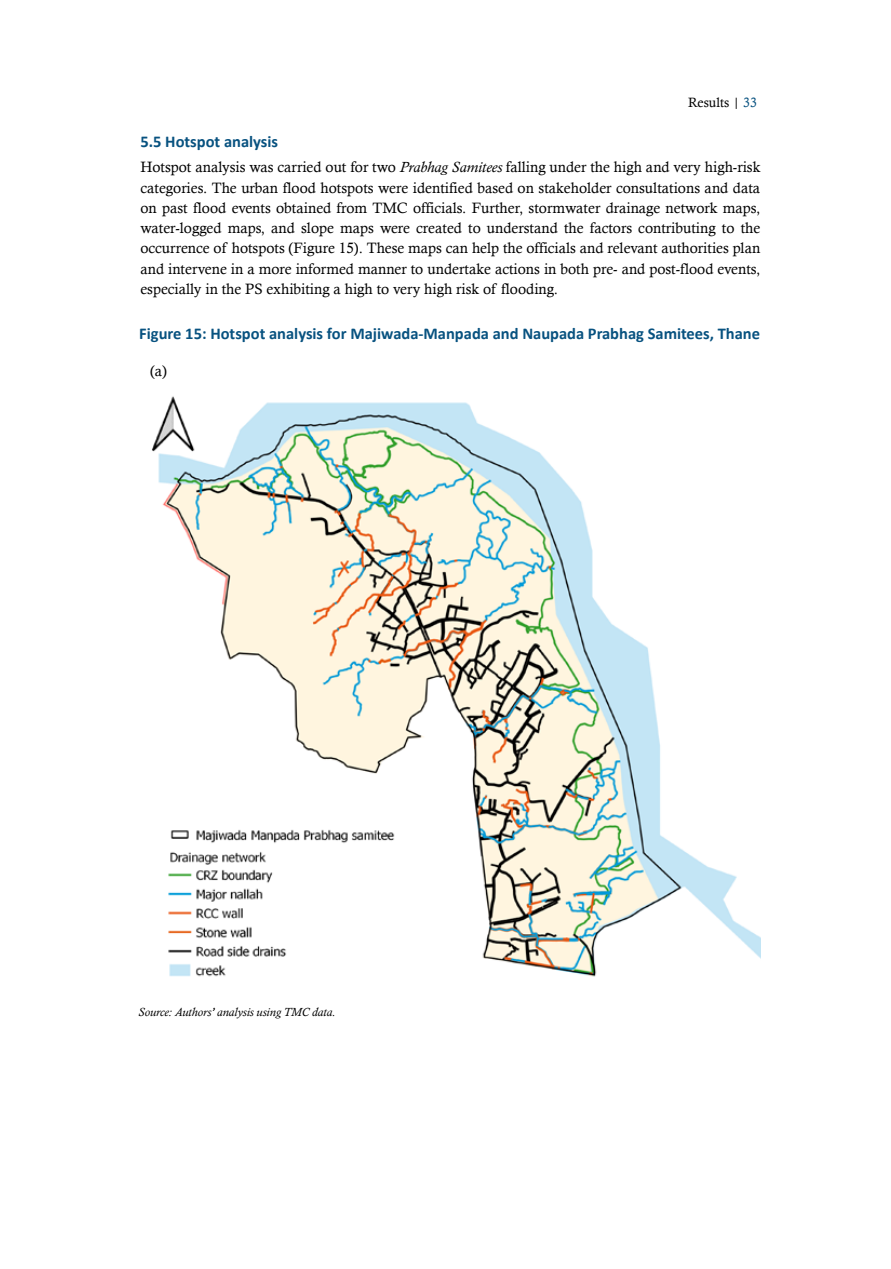
<style>
.page{position:relative;width:891px;height:1269px;background:#fff}
.page>*{position:absolute;margin:0;border:0;box-sizing:border-box;transform-origin:0 0}
.t1{font:700 16.5px "Calibri";color:#085280}
.t2{font:15px/20.2px "Calisto";color:#000;text-align:justify}
.t3{font:13.5px "Calisto";color:#000}
.t4{font:italic 12px "Calisto";color:#000}
.s1{color:#085280}
.s2{font-style:italic}
</style>
<div class="page">
<img style="left:152px;top:396px;width:608px;height:581px">
<p class="t3" style="left:688px;top:95px;width:70px">Results | <span class="s1">33</span></p>
<p class="t1" style="left:140px;top:130px;width:139px">5.5 Hotspot analysis</p>
<p class="t2" style="left:140px;top:157px;width:621px">Hotspot analysis was carried out for two <span class="s2">Prabhag Samitees</span> falling under the high and very high-risk categories. The urban flood hotspots were identified based on stakeholder consultations and data on past flood events obtained from TMC officials. Further, stormwater drainage network maps, water-logged maps, and slope maps were created to understand the factors contributing to the occurrence of hotspots (Figure 15). These maps can help the officials and relevant authorities plan and intervene in a more informed manner to undertake actions in both pre- and post-flood events, especially in the PS exhibiting a high to very high risk of flooding.</p>
<p class="t1" style="left:139px;top:322px;width:622px">Figure 15: Hotspot analysis for Majiwada-Manpada and Naupada Prabhag Samitees, Thane</p>
<p class="t2" style="left:150px;top:361px;width:19px">(a)</p>
<p class="t4" style="left:138px;top:1005px;width:199px">Source: Authors’ analysis using TMC data.</p>
</div>
